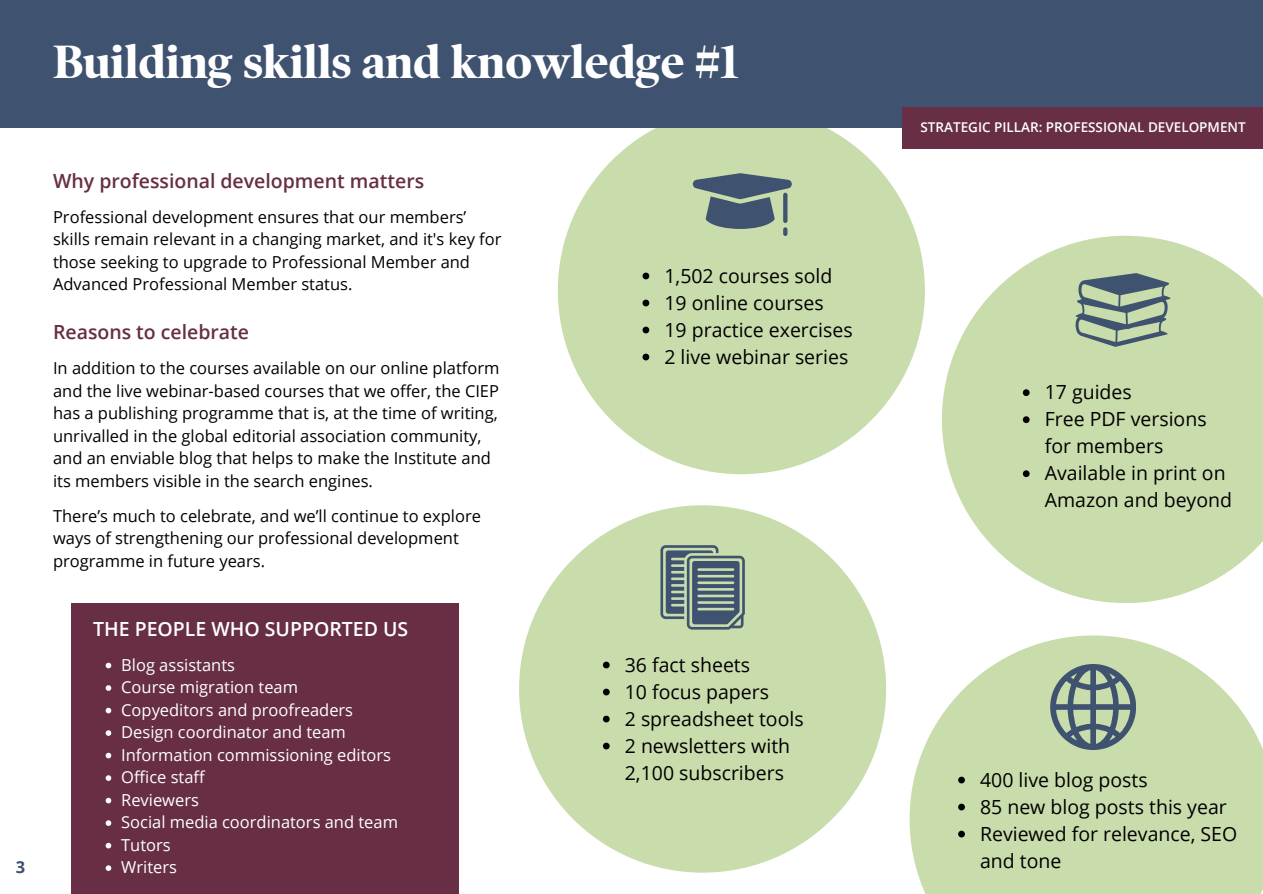
<style>
.page{position:relative;width:1263px;height:894px;background:#fff}
.page>*{position:absolute;margin:0;border:0;box-sizing:border-box;transform-origin:0 0}
.t1{font:700 47.25px "Poynter OS Disp";color:#fff}
.t2{font:19.5px/27px "Open Sans";color:#000}
.t3{font:600 19.5px "Open Sans";color:#672e45}
.t4{font:600 19.5px "Open Sans";color:#fff}
.t5{font:16.5px/22.5px "Open Sans";color:#000}
.t6{font:16.5px "Open Sans";color:#fff}
.t7{font:700 16.5px "Open Sans";color:#3f526f}
.t8{font:600 13.5px "Open Sans";color:#fff}
</style>
<div class="page">
<div style="left:558px;top:107px;width:367px;height:367px;background:#c9dcac;border-radius:50%"></div>
<div style="left:0;top:0;width:1263px;height:128px;background:#3f526f"></div>
<svg style="left:942px;top:236px;width:321px;height:367px;fill:#c9dcac"></svg>
<div style="left:519px;top:505px;width:367px;height:367px;background:#c9dcac;border-radius:50%"></div>
<svg style="left:909px;top:635px;width:354px;height:258px;fill:#c9dcac"></svg>
<svg style="left:693px;top:173px;width:99px;height:63px"></svg>
<svg style="left:1076px;top:273px;width:95px;height:74px"></svg>
<svg style="left:660px;top:545px;width:85px;height:84px"></svg>
<svg style="left:1050px;top:664px;width:86px;height:85px"></svg>
<div style="left:71px;top:603px;width:387px;height:290px;background:#672e45"></div>
<div style="left:902px;top:107px;width:361px;height:42px;background:#672e45"></div>
<svg style="left:642px;top:272px;width:7px;height:7px"></svg>
<svg style="left:642px;top:299px;width:7px;height:7px"></svg>
<svg style="left:642px;top:326px;width:7px;height:7px"></svg>
<svg style="left:642px;top:353px;width:7px;height:7px"></svg>
<svg style="left:1023px;top:389px;width:7px;height:7px"></svg>
<svg style="left:1023px;top:416px;width:7px;height:7px"></svg>
<svg style="left:1023px;top:470px;width:7px;height:7px"></svg>
<svg style="left:958px;top:776px;width:7px;height:7px"></svg>
<svg style="left:958px;top:803px;width:7px;height:7px"></svg>
<svg style="left:958px;top:830px;width:7px;height:7px"></svg>
<svg style="left:603px;top:661px;width:7px;height:7px"></svg>
<svg style="left:603px;top:688px;width:7px;height:7px"></svg>
<svg style="left:603px;top:715px;width:7px;height:7px"></svg>
<svg style="left:603px;top:742px;width:7px;height:7px"></svg>
<svg style="left:106px;top:662px;width:5px;height:6px"></svg>
<svg style="left:106px;top:685px;width:5px;height:5px"></svg>
<svg style="left:106px;top:707px;width:5px;height:6px"></svg>
<svg style="left:106px;top:730px;width:5px;height:5px"></svg>
<svg style="left:106px;top:752px;width:5px;height:6px"></svg>
<svg style="left:106px;top:775px;width:5px;height:5px"></svg>
<svg style="left:106px;top:797px;width:5px;height:6px"></svg>
<svg style="left:106px;top:820px;width:5px;height:5px"></svg>
<svg style="left:106px;top:842px;width:5px;height:6px"></svg>
<svg style="left:106px;top:865px;width:5px;height:5px"></svg>
<p class="t1" style="left:53px;top:34px;width:687px">Building skills and knowledge #1</p>
<p class="t7" style="left:16px;top:854px;width:11px">3</p>
<p class="t3" style="left:53px;top:167px;width:373px">Why professional development matters</p>
<p class="t5" style="left:53px;top:205px;width:450px">Professional development ensures that our members’ skills remain relevant in a changing market, and it's key for those seeking to upgrade to Professional Member and Advanced Professional Member status.</p>
<p class="t3" style="left:53px;top:318px;width:198px">Reasons to celebrate</p>
<p class="t5" style="left:53px;top:356px;width:448px">In addition to the courses available on our online platform and the live webinar-based courses that we offer, the CIEP has a publishing programme that is, at the time of writing, unrivalled in the global editorial association community, and an enviable blog that helps to make the Institute and its members visible in the search engines.</p>
<p class="t5" style="left:53px;top:503px;width:429px">There’s much to celebrate, and we’ll continue to explore ways of strengthening our professional development programme in future years.</p>
<p class="t4" style="left:93px;top:615px;width:317px">THE PEOPLE WHO SUPPORTED US</p>
<p class="t6" style="left:121px;top:653px;width:115px">Blog assistants</p>
<p class="t6" style="left:121px;top:675px;width:178px">Course migration team</p>
<p class="t6" style="left:121px;top:698px;width:233px">Copyeditors and proofreaders</p>
<p class="t6" style="left:121px;top:720px;width:226px">Design coordinator and team</p>
<p class="t6" style="left:121px;top:743px;width:271px">Information commissioning editors</p>
<p class="t6" style="left:121px;top:765px;width:85px">Office staff</p>
<p class="t6" style="left:121px;top:788px;width:79px">Reviewers</p>
<p class="t6" style="left:121px;top:810px;width:278px">Social media coordinators and team</p>
<p class="t6" style="left:121px;top:833px;width:51px">Tutors</p>
<p class="t6" style="left:121px;top:855px;width:57px">Writers</p>
<p class="t2" style="left:664px;top:261px;width:169px">1,502 courses sold</p>
<p class="t2" style="left:664px;top:288px;width:161px">19 online courses</p>
<p class="t2" style="left:664px;top:315px;width:190px">19 practice exercises</p>
<p class="t2" style="left:664px;top:342px;width:185px">2 live webinar series</p>
<p class="t2" style="left:625px;top:650px;width:127px">36 fact sheets</p>
<p class="t2" style="left:625px;top:677px;width:146px">10 focus papers</p>
<p class="t2" style="left:625px;top:704px;width:180px">2 spreadsheet tools</p>
<p class="t2" style="left:625px;top:731px;width:167px">2 newsletters with<br>2,100 subscribers</p>
<p class="t8" style="left:920px;top:118px;width:327px">STRATEGIC PILLAR: PROFESSIONAL DEVELOPMENT</p>
<p class="t2" style="left:1045px;top:378px;width:89px">17 guides</p>
<p class="t2" style="left:1045px;top:405px;width:163px">Free PDF versions for members</p>
<p class="t2" style="left:1045px;top:459px;width:189px">Available in print on<br>Amazon and beyond</p>
<p class="t2" style="left:980px;top:765px;width:169px">400 live blog posts</p>
<p class="t2" style="left:980px;top:792px;width:248px">85 new blog posts this year</p>
<p class="t2" style="left:980px;top:819px;width:259px">Reviewed for relevance, SEO and tone</p>
</div>
